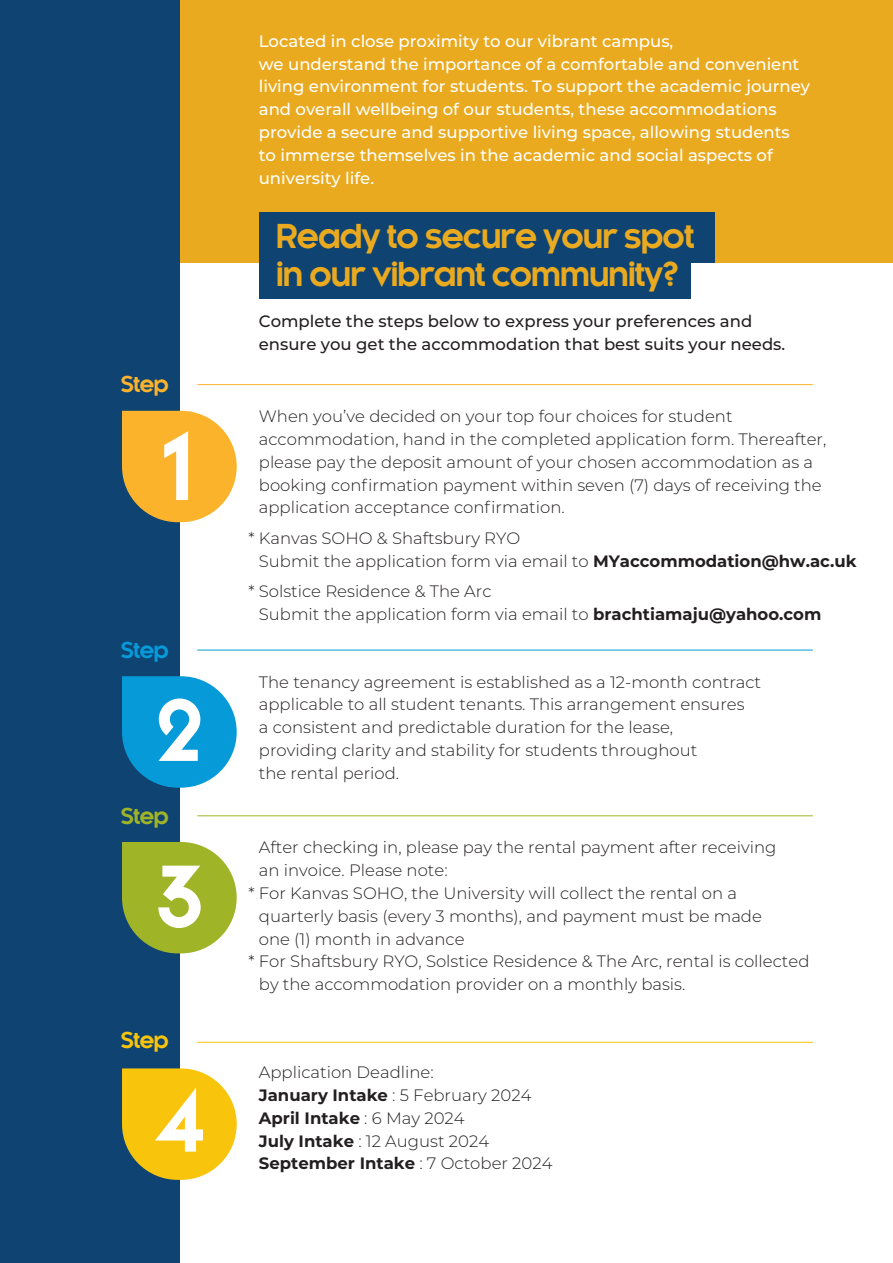
<style>
.page{position:relative;width:893px;height:1263px;background:#fff}
.page>*{position:absolute;margin:0;border:0;box-sizing:border-box;transform-origin:0 0}
.t1{font:700 87.3px "Kessel 105 W00";color:#fff}
.t2{font:700 81.3px "Kessel 105 W00";color:#fff}
.t3{font:700 32.1px/38.5px "Kessel 105 W00";letter-spacing:-.05em;color:#eaaa20}
.t4{font:700 21.3px "Kessel 105 W00";color:#fcb32c}
.t5{font:700 21.3px "Kessel 105 W00";color:#069ad9}
.t6{font:700 21.3px "Kessel 105 W00";color:#a0b427}
.t7{font:700 21.3px "Kessel 105 W00";color:#f9c40c}
.t8{font:300 16.5px/22.8px "Montserrat";color:#231f20}
.t9{font:500 16.5px/22.8px "Montserrat";color:#fff}
.t10{font:500 16.5px/22.8px "Montserrat";color:#231f20}
.s1{font-weight:700}
</style>
<div class="page">
<div style="left:179px;top:0;width:714px;height:262px;background:#eaaa20"></div>
<div style="left:0;top:0;width:179px;height:1263px;background:#0f4372"></div>
<div style="left:259px;top:212px;width:456px;height:50px;background:#0f4372"></div>
<div style="left:259px;top:251px;width:431px;height:48px;background:#0f4372"></div>
<svg style="left:122px;top:411px;width:115px;height:111px;background:#f0b545"></svg>
<hr style="left:198px;top:384px;width:614px;height:1px;background:#fcb32c">
<svg style="left:122px;top:676px;width:115px;height:112px"></svg>
<hr style="left:198px;top:650px;width:614px;height:1px;background:#069ad9">
<hr style="left:198px;top:815px;width:614px;height:1px;background:#a0b427">
<svg style="left:122px;top:842px;width:115px;height:111px;background:#a2b641"></svg>
<hr style="left:198px;top:1042px;width:614px;height:1px;background:#f9c40c">
<svg style="left:122px;top:1068px;width:115px;height:112px"></svg>
<hr style="left:32px;top:0;width:54px;height:1px;background:#000">
<hr style="left:32px;top:1262px;width:54px;height:1px;background:#000">
<p class="t4" style="left:120px;top:372px;width:50px">Step</p>
<h1 class="t1" style="left:160px;top:416px;width:35px">1</h1>
<p class="t5" style="left:120px;top:637px;width:50px">Step</p>
<h2 class="t2" style="left:156px;top:683px;width:50px">2</h2>
<p class="t6" style="left:120px;top:803px;width:50px">Step</p>
<h2 class="t2" style="left:155px;top:848px;width:50px">3</h2>
<p class="t7" style="left:120px;top:1028px;width:50px">Step</p>
<h2 class="t2" style="left:155px;top:1073px;width:52px">4</h2>
<p class="t9" style="left:259px;top:29px;width:553px">Located in close proximity to our vibrant campus,<br>we understand the importance of a comfortable and convenient living environment for students. To support the academic journey and overall wellbeing of our students, these accommodations provide a secure and supportive living space, allowing students to immerse themselves in the academic and social aspects of university life.</p>
<h3 class="t3" style="left:276px;top:216px;width:420px">Ready to secure your spot in our vibrant community?</h3>
<p class="t10" style="left:259px;top:309px;width:528px">Complete the steps below to express your preferences and ensure you get the accommodation that best suits your needs.</p>
<p class="t8" style="left:259px;top:404px;width:569px">When you’ve decided on your top four choices for student accommodation, hand in the completed application form. Thereafter, please pay the deposit amount of your chosen accommodation as a booking confirmation payment within seven (7) days of receiving the application acceptance confirmation.</p>
<p class="t8" style="left:259px;top:526px;width:599px;text-indent:-10px">* Kanvas SOHO &amp; Shaftsbury RYO<br>Submit the application form via email to <span class="s1">MYaccommodation@hw.ac.uk</span></p>
<p class="t8" style="left:259px;top:579px;width:564px;text-indent:-10px">* Solstice Residence &amp; The Arc<br>Submit the application form via email to <span class="s1">brachtiamaju@yahoo.com</span></p>
<p class="t8" style="left:259px;top:670px;width:504px">The tenancy agreement is established as a 12-month contract applicable to all student tenants. This arrangement ensures<br>a consistent and predictable duration for the lease,<br>providing clarity and stability for students throughout<br>the rental period.</p>
<p class="t8" style="left:259px;top:835px;width:519px">After checking in, please pay the rental payment after receiving</p>
<p class="t8" style="left:259px;top:858px;width:190px">an invoice. Please note:</p>
<p class="t8" style="left:248px;top:881px;width:490px">* For Kanvas SOHO, the University will collect the rental on a</p>
<p class="t8" style="left:259px;top:904px;width:505px">quarterly basis (every 3 months), and payment must be made</p>
<p class="t8" style="left:259px;top:927px;width:207px">one (1) month in advance</p>
<p class="t8" style="left:248px;top:949px;width:563px">* For Shaftsbury RYO, Solstice Residence &amp; The Arc, rental is collected</p>
<p class="t8" style="left:259px;top:972px;width:428px">by the accommodation provider on a monthly basis.</p>
<p class="t8" style="left:259px;top:1060px;width:295px">Application Deadline:<br><span class="s1">January Intake</span> : 5 February 2024<br><span class="s1">April Intake</span> : 6 May 2024<br><span class="s1">July Intake</span> : 12 August 2024<br><span class="s1">September Intake</span> : 7 October 2024</p>
</div>
